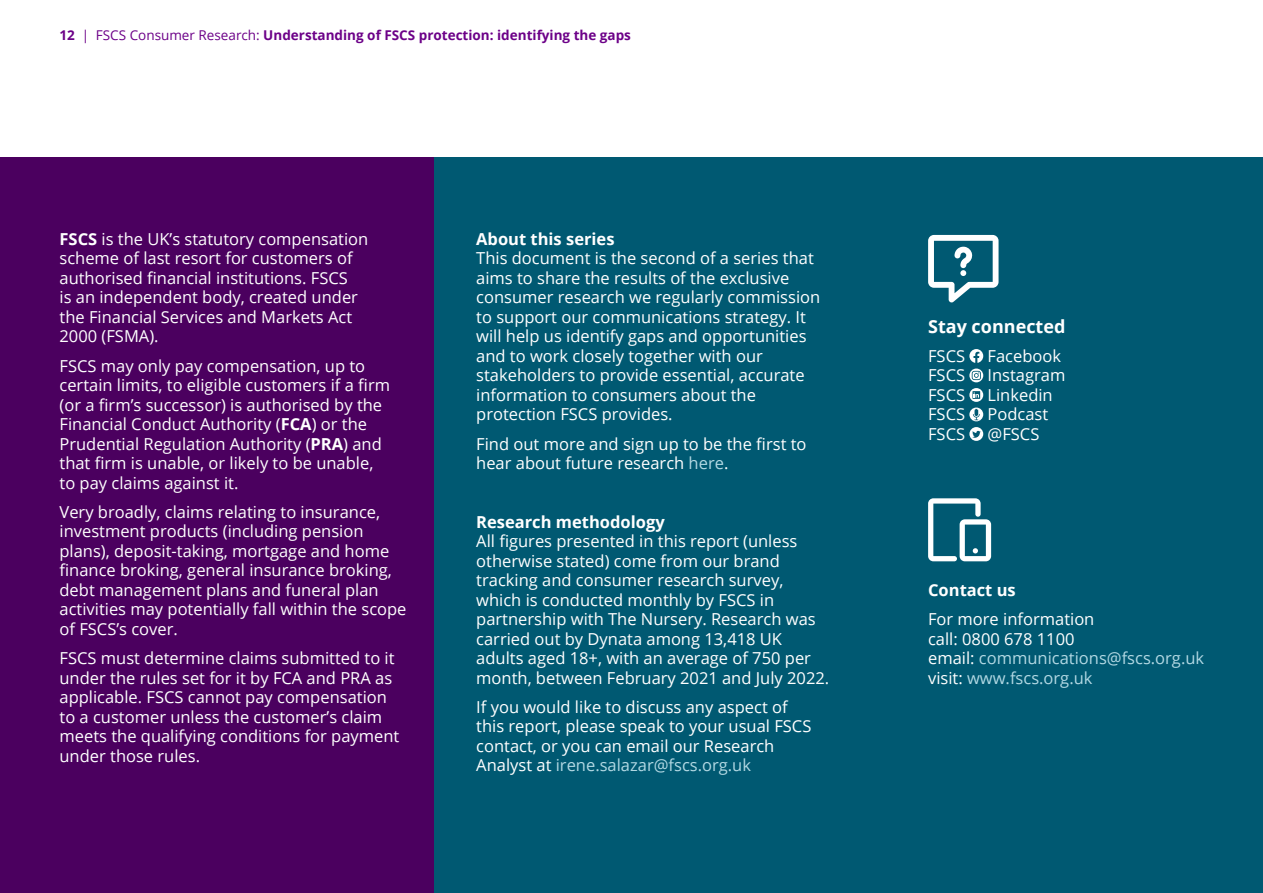
<style>
.page{position:relative;width:1263px;height:893px;background:#fff}
.page>*{position:absolute;margin:0;border:0;box-sizing:border-box;transform-origin:0 0}
.Open_Sans_text_11_13{font:700 18px "Open Sans";color:#fff}
.Open_Sans_text_11_13-2{font:16.5px/19.5px "Open Sans";color:#fff}
.Open_Sans_text_11_13-3{font:700 16.5px "Open Sans";color:#fff}
.t1{font:700 13.5px "Open Sans";color:#6c0088}
.s1{font-weight:400}
.s2{font-weight:700}
.s3{color:#b2d8e3}
</style>
<div class="page">
<div style="left:424px;top:157px;width:839px;height:736px;background:#005972"></div>
<div style="left:0;top:157px;width:434px;height:736px;background:#4b005f"></div>
<svg style="left:969px;top:349px;width:14px;height:14px"></svg>
<svg style="left:969px;top:369px;width:14px;height:13px"></svg>
<svg style="left:972px;top:371px;width:9px;height:9px"></svg>
<svg style="left:969px;top:388px;width:14px;height:14px"></svg>
<div style="left:969px;top:408px;width:14px;height:13px;background:#fff;border-radius:50%"></div>
<svg style="left:973px;top:408px;width:7px;height:12px"></svg>
<svg style="left:969px;top:427px;width:14px;height:14px"></svg>
<svg style="left:928px;top:235px;width:70px;height:67px"></svg>
<svg style="left:928px;top:498px;width:63px;height:63px"></svg>
<p class="t1" style="left:60px;top:26px;width:573px">12 <span class="s1">| FSCS Consumer Research:</span> Understanding of FSCS protection: identifying the gaps</p>
<p class="Open_Sans_text_11_13-2" style="left:60px;top:229px;width:310px"><span class="s2">FSCS</span> is the UK’s statutory compensation scheme of last resort for customers of authorised financial institutions. FSCS<br>is an independent body, created under the Financial Services and Markets Act 2000 (FSMA).</p>
<p class="Open_Sans_text_11_13-2" style="left:60px;top:355px;width:332px">FSCS may only pay compensation, up to certain limits, to eligible customers if a firm (or a firm’s successor) is authorised by the Financial Conduct Authority (<span class="s2">FCA</span>) or the Prudential Regulation Authority (<span class="s2">PRA</span>) and that firm is unable, or likely to be unable, to pay claims against it.</p>
<p class="Open_Sans_text_11_13-2" style="left:60px;top:502px;width:348px">Very broadly, claims relating to insurance, investment products (including pension plans), deposit-taking, mortgage and home finance broking, general insurance broking, debt management plans and funeral plan activities may potentially fall within the scope of FSCS’s cover.</p>
<p class="Open_Sans_text_11_13-2" style="left:60px;top:648px;width:341px">FSCS must determine claims submitted to it under the rules set for it by FCA and PRA as applicable. FSCS cannot pay compensation to a customer unless the customer’s claim meets the qualifying conditions for payment under those rules.</p>
<p class="Open_Sans_text_11_13-2" style="left:476px;top:229px;width:345px"><span class="s2">About this series<br></span>This document is the second of a series that aims to share the results of the exclusive consumer research we regularly commission to support our communications strategy. It will help us identify gaps and opportunities and to work closely together with our stakeholders to provide essential, accurate information to consumers about the protection FSCS provides.</p>
<p class="Open_Sans_text_11_13-2" style="left:476px;top:433px;width:332px">Find out more and sign up to be the first to hear about future research <span class="s3">here</span>.</p>
<p class="Open_Sans_text_11_13-2" style="left:476px;top:511px;width:354px"><span class="s2">Research methodology<br></span>All figures presented in this report (unless otherwise stated) come from our brand tracking and consumer research survey, which is conducted monthly by FSCS in partnership with The Nursery. Research was carried out by Dynata among 13,418 UK adults aged 18+, with an average of 750 per month, between February 2021 and July 2022.</p>
<p class="Open_Sans_text_11_13-2" style="left:476px;top:697px;width:337px">If you would like to discuss any aspect of this report, please speak to your usual FSCS contact, or you can email our Research Analyst at <span class="s3">irene.salazar@fscs.org.uk</span></p>
<p class="Open_Sans_text_11_13" style="left:928px;top:313px;width:139px">Stay connected</p>
<p class="Open_Sans_text_11_13-2" style="left:928px;top:346px;width:39px">FSCS</p>
<p class="Open_Sans_text_11_13-2" style="left:987px;top:346px;width:75px">Facebook</p>
<p class="Open_Sans_text_11_13-2" style="left:928px;top:365px;width:39px">FSCS</p>
<p class="Open_Sans_text_11_13-2" style="left:987px;top:365px;width:79px">Instagram</p>
<p class="Open_Sans_text_11_13-2" style="left:928px;top:385px;width:39px">FSCS</p>
<p class="Open_Sans_text_11_13-2" style="left:987px;top:385px;width:67px">Linkedin</p>
<p class="Open_Sans_text_11_13-2" style="left:928px;top:404px;width:39px">FSCS</p>
<p class="Open_Sans_text_11_13-2" style="left:987px;top:404px;width:62px">Podcast</p>
<p class="Open_Sans_text_11_13-2" style="left:928px;top:424px;width:39px">FSCS</p>
<p class="Open_Sans_text_11_13-2" style="left:987px;top:424px;width:53px">@FSCS</p>
<p class="Open_Sans_text_11_13-3" style="left:928px;top:578px;width:89px">Contact us</p>
<p class="Open_Sans_text_11_13-2" style="left:928px;top:609px;width:278px">For more information<br>call: 0800 678 1100<br>email: <span class="s3">communications@fscs.org.uk </span>visit: <span class="s3">www.fscs.org.uk</span></p>
</div>
